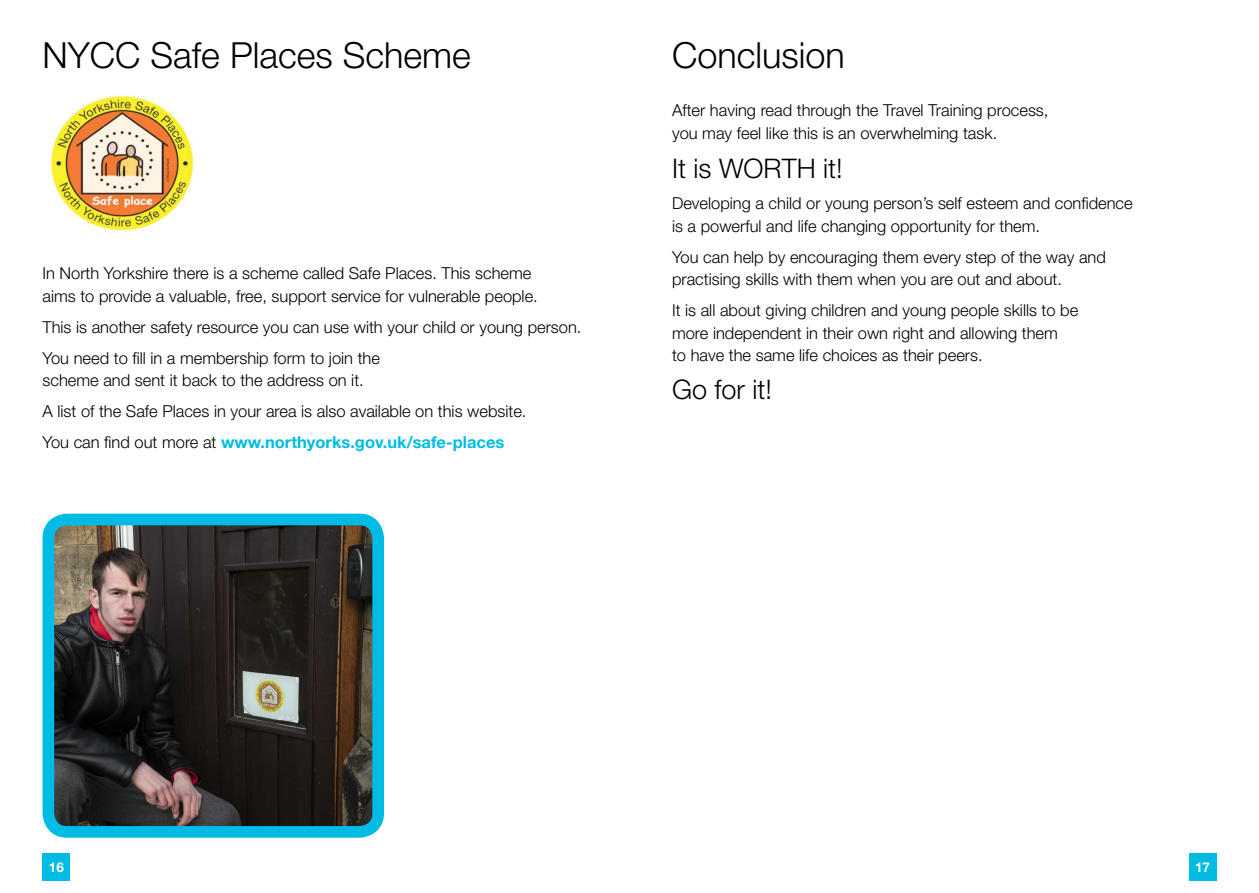
<style>
.page{position:relative;width:1259px;height:893px;background:#fff}
.page>*{position:absolute;margin:0;border:0;box-sizing:border-box;transform-origin:0 0}
.t1{font:300 36px "Helvetica Neue LT Std";color:#000}
.t2{font:300 27px "Helvetica Neue LT Std";color:#000}
.t3{font:300 16.5px/22.5px "Helvetica Neue LT Std";color:#000}
.t4{font:700 13.5px "Helvetica Neue LT Std";color:#fff}
.s1{font-weight:700;color:#00bce4}
</style>
<div class="page">
<div style="left:43px;top:853px;width:27px;height:28px;background:#00bce4"></div>
<div style="left:1188px;top:853px;width:28px;height:28px;background:#00bce4"></div>
<img style="left:50px;top:95px;width:149px;height:136px">
<img style="left:56px;top:527px;width:315px;height:298px">
<div style="left:43px;top:514px;width:341px;height:324px;border:12px solid #00bce4;border-radius:19px"></div>
<h1 class="t1" style="left:43px;top:33px;width:430px">NYCC Safe Places Scheme</h1>
<p class="t3" style="left:43px;top:262px;width:497px">In North Yorkshire there is a scheme called Safe Places. This scheme aims to provide a valuable, free, support service for vulnerable people.</p>
<p class="t3" style="left:43px;top:311px;width:540px;line-height:31px">This is another safety resource you can use with your child or young person.<br>You need to fill in a membership form to join the</p>
<p class="t3" style="left:43px;top:365px;width:485px;line-height:31px">scheme and sent it back to the address on it.<br>A list of the Safe Places in your area is also available on this website.<br>You can find out more at <span class="s1">www.northyorks.gov.uk/safe-places</span></p>
<h1 class="t1" style="left:672px;top:33px;width:174px">Conclusion</h1>
<p class="t3" style="left:672px;top:99px;width:378px">After having read through the Travel Training process, you may feel like this is an overwhelming task.</p>
<h2 class="t2" style="left:672px;top:152px;width:172px">It is WORTH it!</h2>
<p class="t3" style="left:672px;top:192px;width:462px">Developing a child or young person’s self esteem and confidence is a powerful and life changing opportunity for them.</p>
<p class="t3" style="left:672px;top:245px;width:435px">You can help by encouraging them every step of the way and practising skills with them when you are out and about.</p>
<p class="t3" style="left:672px;top:299px;width:408px">It is all about giving children and young people skills to be more independent in their own right and allowing them<br>to have the same life choices as their peers.</p>
<h2 class="t2" style="left:672px;top:372px;width:102px">Go for it!</h2>
<p class="t4" style="left:49px;top:859px;width:17px">16</p>
<p class="t4" style="left:1195px;top:859px;width:17px">17</p>
</div>
